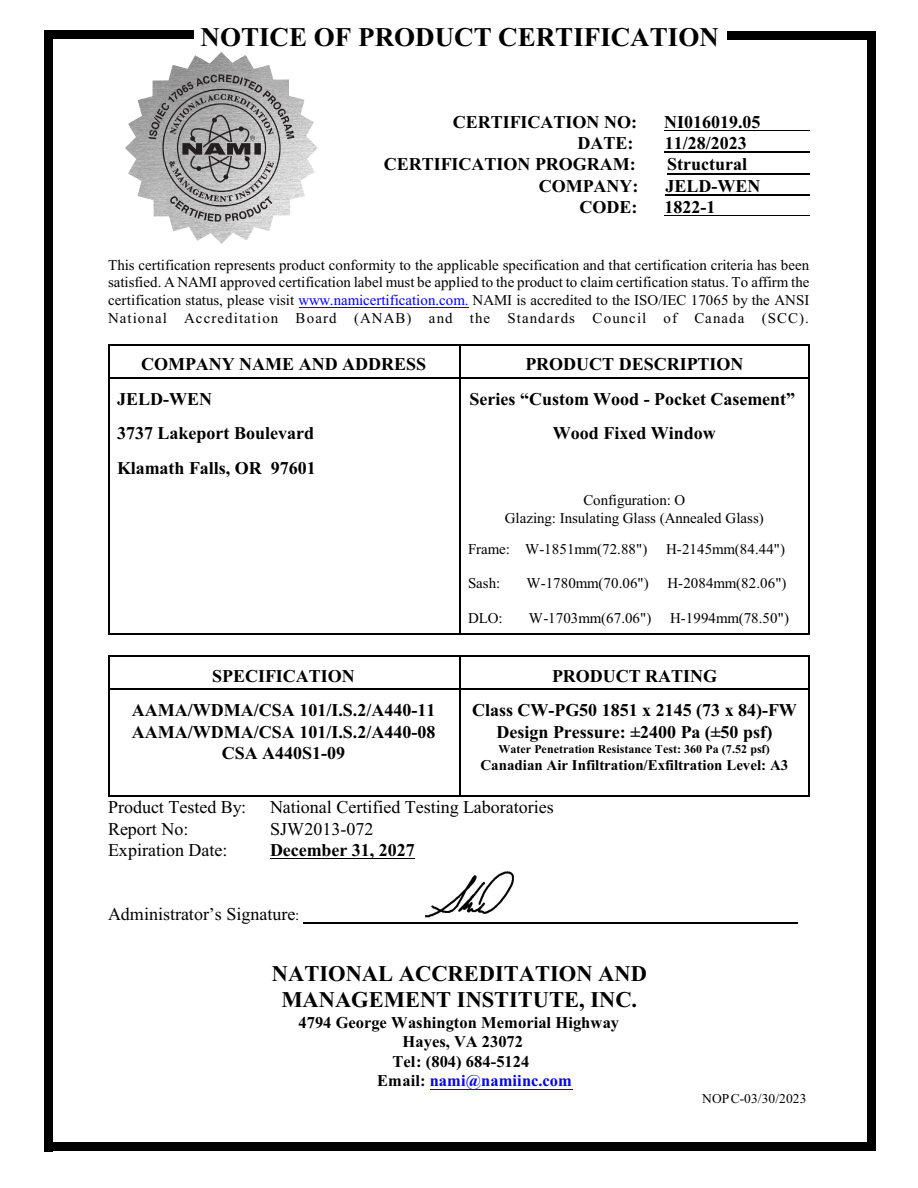
<style>
.page{position:relative;width:918px;height:1188px;background:#fff}
.page>*{position:absolute;margin:0;border:0;box-sizing:border-box;transform-origin:0 0}
.t1{font:700 27px "Times New Roman";color:#000}
.t2{font:700 22.5px/26.2px "Times New Roman";color:#000;text-align:center}
.t3{font:700 18px/21.3px "Times New Roman";color:#000;text-align:center}
.t4{font:18px "Times New Roman";color:#000}
.t5{font:700 16.5px "Times New Roman";color:#000}
.t6{font:700 16.5px "Times New Roman";color:#00f}
.t7{font:15px/17.7px "Times New Roman";letter-spacing:.005em;color:#000;text-align:justify}
.t8{font:700 15px "Times New Roman";color:#000}
.t9{font:13.5px "Times New Roman";letter-spacing:.005em;color:#000}
.t10{font:700 12px "Times New Roman";color:#000}
.s1{color:#00f}
.s2{font-size:15px}
.s3{color:#000}
</style>
<div class="page">
<hr style="left:108px;top:344px;width:351px;height:1px;background:#000">
<hr style="left:108px;top:345px;width:1px;height:33px;background:#000">
<hr style="left:108px;top:377px;width:351px;height:1px;background:#000">
<hr style="left:809px;top:344px;width:1px;height:34px;background:#000">
<hr style="left:459px;top:344px;width:351px;height:1px;background:#000">
<hr style="left:459px;top:345px;width:1px;height:33px;background:#000">
<hr style="left:459px;top:377px;width:349px;height:1px;background:#000">
<hr style="left:108px;top:379px;width:1px;height:34px;background:#000">
<hr style="left:809px;top:379px;width:1px;height:34px;background:#000">
<hr style="left:459px;top:379px;width:1px;height:34px;background:#000">
<hr style="left:108px;top:413px;width:1px;height:34px;background:#000">
<hr style="left:809px;top:413px;width:1px;height:34px;background:#000">
<hr style="left:459px;top:413px;width:1px;height:34px;background:#000">
<hr style="left:108px;top:448px;width:1px;height:34px;background:#000">
<hr style="left:809px;top:448px;width:1px;height:34px;background:#000">
<hr style="left:459px;top:448px;width:1px;height:34px;background:#000">
<hr style="left:108px;top:482px;width:1px;height:49px;background:#000">
<hr style="left:809px;top:482px;width:1px;height:49px;background:#000">
<hr style="left:459px;top:482px;width:1px;height:49px;background:#000">
<hr style="left:108px;top:531px;width:1px;height:34px;background:#000">
<hr style="left:809px;top:531px;width:1px;height:34px;background:#000">
<hr style="left:459px;top:531px;width:1px;height:34px;background:#000">
<hr style="left:108px;top:565px;width:1px;height:35px;background:#000">
<hr style="left:809px;top:565px;width:1px;height:35px;background:#000">
<hr style="left:459px;top:565px;width:1px;height:35px;background:#000">
<hr style="left:108px;top:633px;width:351px;height:1px;background:#000">
<hr style="left:108px;top:600px;width:1px;height:33px;background:#000">
<hr style="left:809px;top:600px;width:1px;height:34px;background:#000">
<hr style="left:459px;top:633px;width:351px;height:1px;background:#000">
<hr style="left:459px;top:600px;width:1px;height:33px;background:#000">
<hr style="left:108px;top:656px;width:351px;height:1px;background:#000">
<hr style="left:108px;top:657px;width:1px;height:33px;background:#000">
<hr style="left:108px;top:689px;width:351px;height:1px;background:#000">
<hr style="left:809px;top:656px;width:1px;height:34px;background:#000">
<hr style="left:459px;top:656px;width:351px;height:1px;background:#000">
<hr style="left:459px;top:657px;width:1px;height:33px;background:#000">
<hr style="left:459px;top:689px;width:349px;height:1px;background:#000">
<hr style="left:108px;top:795px;width:351px;height:1px;background:#000">
<hr style="left:108px;top:690px;width:1px;height:105px;background:#000">
<hr style="left:809px;top:690px;width:1px;height:106px;background:#000">
<hr style="left:459px;top:795px;width:351px;height:1px;background:#000">
<hr style="left:459px;top:690px;width:1px;height:105px;background:#000">
<img style="left:125px;top:52px;width:193px;height:192px">
<hr style="left:664px;top:130px;width:146px;height:1px;background:#000">
<hr style="left:665px;top:152px;width:145px;height:1px;background:#000">
<hr style="left:667px;top:173px;width:143px;height:1px;background:#000">
<hr style="left:665px;top:194px;width:145px;height:1px;background:#000">
<hr style="left:665px;top:215px;width:145px;height:1px;background:#000">
<hr style="left:299px;top:307px;width:170px;height:1px;background:#00f">
<hr style="left:270px;top:859px;width:145px;height:1px;background:#000">
<hr style="left:430px;top:1089px;width:142px;height:1px;background:#00f">
<div style="left:867px;top:32px;width:8px;height:1119px;background:#000"></div>
<div style="left:728px;top:32px;width:147px;height:8px;background:#000"></div>
<div style="left:44px;top:31px;width:9px;height:1120px;background:#000"></div>
<div style="left:44px;top:30px;width:150px;height:9px;background:#000"></div>
<hr style="left:303px;top:922px;width:495px;height:2px;background:#000">
<div style="left:44px;top:1142px;width:831px;height:9px;background:#000"></div>
<img style="left:425px;top:872px;width:89px;height:46px">
<h1 class="t1" style="left:201px;top:28px;width:520px">NOTICE OF PRODUCT CERTIFICATION</h1>
<p class="t3" style="left:453px;top:113px;width:186px">CERTIFICATION NO:</p>
<p class="t3" style="left:664px;top:113px;width:98px">NI016019.05</p>
<p class="t3" style="left:577px;top:134px;width:57px">DATE:</p>
<p class="t3" style="left:665px;top:134px;width:84px">11/28/2023</p>
<p class="t3" style="left:384px;top:155px;width:254px">CERTIFICATION PROGRAM:</p>
<p class="t3" style="left:667px;top:155px;width:81px">Structural</p>
<p class="t3" style="left:539px;top:177px;width:101px">COMPANY:</p>
<p class="t3" style="left:666px;top:177px;width:97px">JELD-WEN</p>
<p class="t3" style="left:580px;top:198px;width:59px">CODE:</p>
<p class="t3" style="left:665px;top:198px;width:52px">1822-1</p>
<p class="t7" style="left:108px;top:257px;width:703px">This certification represents product conformity to the applicable specification and that certification criteria has been satisfied. A NAMI approved certification label must be applied to the product to claim certification status. To affirm the certification status, please visit <span class="s1">www.namicertification.com.</span> NAMI is accredited to the ISO/IEC 17065 by the ANSI National Accreditation Board (ANAB) and the Standards Council of Canada (SCC).</p>
<p class="t3" style="left:141px;top:355px;width:287px">COMPANY NAME AND ADDRESS</p>
<p class="t3" style="left:525px;top:355px;width:220px">PRODUCT DESCRIPTION</p>
<p class="t3" style="left:117px;top:390px;width:97px">JELD-WEN</p>
<p class="t3" style="left:470px;top:390px;width:327px">Series “Custom Wood - Pocket Casement”</p>
<p class="t3" style="left:117px;top:424px;width:199px">3737 Lakeport Boulevard</p>
<p class="t3" style="left:553px;top:424px;width:164px">Wood Fixed Window</p>
<p class="t3" style="left:117px;top:459px;width:200px">Klamath Falls, OR 97601</p>
<p class="t7" style="left:505px;top:493px;width:260px;text-align:center">Configuration: O<br>Glazing: Insulating Glass (Annealed Glass)</p>
<p class="t7" style="left:468px;top:541px;width:181px">Frame: W-1851mm(72.88")</p>
<p class="t7" style="left:666px;top:541px;width:121px">H-2145mm(84.44")</p>
<p class="t7" style="left:468px;top:576px;width:34px">Sash:</p>
<p class="t7" style="left:526px;top:576px;width:124px">W-1780mm(70.06")</p>
<p class="t7" style="left:668px;top:576px;width:121px">H-2084mm(82.06")</p>
<p class="t7" style="left:468px;top:610px;width:36px">DLO:</p>
<p class="t7" style="left:529px;top:610px;width:124px">W-1703mm(67.06")</p>
<p class="t7" style="left:670px;top:610px;width:120px">H-1994mm(78.50")</p>
<p class="t3" style="left:212px;top:667px;width:144px">SPECIFICATION</p>
<p class="t3" style="left:552px;top:667px;width:167px">PRODUCT RATING</p>
<p class="t3" style="left:132px;top:702px;width:305px">AAMA/WDMA/CSA 101/I.S.2/A440-11<br>AAMA/WDMA/CSA 101/I.S.2/A440-08<br>CSA A440S1-09</p>
<p class="t3" style="left:472px;top:702px;width:326px">Class CW-PG50 1851 x 2145 (73 x 84)-FW<br>Design Pressure: ±2400 Pa (±50 psf)</p>
<p class="t10" style="left:499px;top:745px;width:273px">Water Penetration Resistance Test: 360 Pa (7.52 psf)</p>
<p class="t8" style="left:480px;top:760px;width:309px">Canadian Air Infiltration/Exfiltration Level: A3</p>
<p class="t4" style="left:108px;top:801px;width:140px">Product Tested By:</p>
<p class="t4" style="left:270px;top:801px;width:285px">National Certified Testing Laboratories</p>
<p class="t4" style="left:108px;top:822px;width:82px">Report No:</p>
<p class="t4" style="left:270px;top:822px;width:105px">SJW2013-072</p>
<p class="t4" style="left:108px;top:844px;width:121px">Expiration Date:</p>
<p class="t3" style="left:270px;top:841px;width:146px">December 31, 2027</p>
<p class="t4" style="left:108px;top:908px;width:193px">Administrator’s Signature<span class="s2">:</span></p>
<h2 class="t2" style="left:272px;top:963px;width:376px">NATIONAL ACCREDITATION AND<br>MANAGEMENT INSTITUTE, INC.</h2>
<p class="t5" style="left:299px;top:1017px;width:322px">4794 George Washington Memorial Highway</p>
<p class="t5" style="left:403px;top:1036px;width:122px">Hayes, VA 23072</p>
<p class="t5" style="left:393px;top:1056px;width:138px">Tel: (804) 684-5124</p>
<p class="t6" style="left:377px;top:1075px;width:196px"><span class="s3">Email:</span> nami@namiinc.com</p>
<p class="t9" style="left:702px;top:1093px;width:106px">NOPC-03/30/2023</p>
</div>
